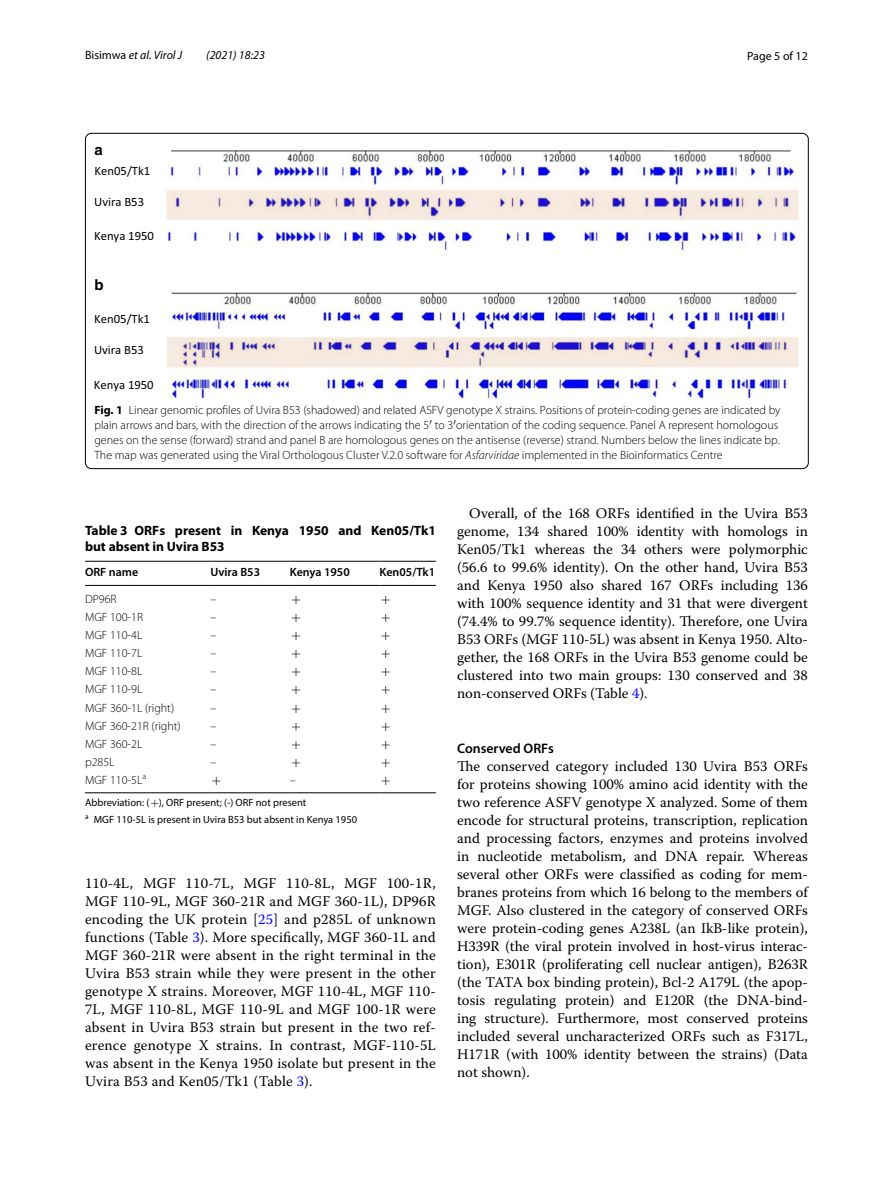
<style>
.page{position:relative;width:893px;height:1187px;background:#fff}
.page>*{position:absolute;margin:0;border:0;box-sizing:border-box;transform-origin:0 0}
.t1{font:700 15px "Helvetica";color:#000}
.t2{font:14.7px/18px "Warnock Pro";color:#000;text-align:justify}
.t3{font:600 13.8px "Myriad Pro";color:#000}
.t4{font:700 13.5px/16.5px "Myriad Pro";color:#000}
.t5{font:12.75px "Calibri";color:#000}
.t6{font:300 12px/15px "Myriad Pro";color:#000}
.t7{font:600 12px "Myriad Pro";color:#000}
.t8{font:italic 12px "Myriad Pro";color:#000}
.t9{font:12px "MTSY";color:#000}
.t10{font:12px "Myriad Pro";color:#000}
.t11{font:10.5px/17px "Myriad Pro";color:#000}
.s1{font-style:normal}
.s2{font-weight:700}
.s3{font-style:italic}
.s4{font-family:"MTSY"}
.s5{color:#00f}
</style>
<div class="page">
<img style="left:166px;top:150px;width:633px;height:249px">
<hr style="left:85px;top:561px;width:125px;height:1px;background:#000">
<hr style="left:85px;top:585px;width:125px;height:1px;background:#000">
<hr style="left:210px;top:561px;width:80px;height:1px;background:#000">
<hr style="left:210px;top:585px;width:80px;height:1px;background:#000">
<hr style="left:290px;top:561px;width:90px;height:1px;background:#000">
<hr style="left:290px;top:585px;width:90px;height:1px;background:#000">
<hr style="left:380px;top:561px;width:56px;height:1px;background:#000">
<hr style="left:380px;top:585px;width:56px;height:1px;background:#000">
<hr style="left:85px;top:792px;width:125px;height:1px;background:#000">
<hr style="left:210px;top:792px;width:80px;height:1px;background:#000">
<hr style="left:290px;top:792px;width:90px;height:1px;background:#000">
<hr style="left:380px;top:792px;width:56px;height:1px;background:#000">
<p class="t8" style="left:85px;top:48px;width:99px"><span class="s1">Bisimwa</span> et al. Virol J</p>
<p class="t8" style="left:206px;top:48px;width:60px">(2021) 18:23</p>
<p class="t10" style="left:747px;top:48px;width:62px">Page 5 of 12</p>
<p class="t1" style="left:95px;top:141px;width:10px">a</p>
<p class="t5" style="left:94px;top:162px;width:57px">Ken05/Tk1</p>
<p class="t5" style="left:94px;top:194px;width:51px">Uvira B53</p>
<p class="t5" style="left:94px;top:228px;width:61px">Kenya 1950</p>
<p class="t1" style="left:95px;top:275px;width:11px">b</p>
<p class="t5" style="left:94px;top:310px;width:57px">Ken05/Tk1</p>
<p class="t5" style="left:94px;top:342px;width:51px">Uvira B53</p>
<p class="t5" style="left:94px;top:376px;width:61px">Kenya 1950</p>
<p class="t6" style="left:94px;top:403px;width:688px"><span class="s2">Fig. 1</span> Linear genomic profiles of Uvira B53 (shadowed) and related ASFV genotype X strains. Positions of protein-coding genes are indicated by plain arrows and bars, with the direction of the arrows indicating the 5 to 3 orientation of the coding sequence. Panel A represent homologous genes on the sense (forward) strand and panel B are homologous genes on the antisense (reverse) strand. Numbers below the lines indicate bp.<br>The map was generated using the Viral Orthologous Cluster V.2.0 software for <span class="s3">Asfarviridae</span> implemented in the Bioinformatics Centre</p>
<p class="t4" style="left:85px;top:521px;width:352px">Table 3 ORFs present in Kenya 1950 and Ken05/Tk1 but absent in Uvira B53</p>
<p class="t7" style="left:85px;top:564px;width:55px">ORF name</p>
<p class="t7" style="left:210px;top:564px;width:51px">Uvira B53</p>
<p class="t7" style="left:290px;top:564px;width:61px">Kenya 1950</p>
<p class="t7" style="left:380px;top:564px;width:57px">Ken05/Tk1</p>
<p class="t6" style="left:85px;top:591px;width:33px">DP96R</p>
<p class="t6" style="left:210px;top:591px;width:7px">–</p>
<p class="t9" style="left:291px;top:591px;width:11px">+</p>
<p class="t9" style="left:381px;top:591px;width:11px">+</p>
<p class="t6" style="left:85px;top:609px;width:60px">MGF 100-1R</p>
<p class="t6" style="left:210px;top:609px;width:7px">–</p>
<p class="t9" style="left:291px;top:609px;width:11px">+</p>
<p class="t9" style="left:381px;top:609px;width:11px">+</p>
<p class="t6" style="left:85px;top:627px;width:59px">MGF 110-4L</p>
<p class="t6" style="left:210px;top:627px;width:7px">–</p>
<p class="t9" style="left:291px;top:627px;width:11px">+</p>
<p class="t9" style="left:381px;top:627px;width:11px">+</p>
<p class="t6" style="left:85px;top:645px;width:59px">MGF 110-7L</p>
<p class="t6" style="left:210px;top:645px;width:7px">–</p>
<p class="t9" style="left:291px;top:646px;width:11px">+</p>
<p class="t9" style="left:381px;top:646px;width:11px">+</p>
<p class="t6" style="left:85px;top:664px;width:59px">MGF 110-8L</p>
<p class="t6" style="left:210px;top:664px;width:7px">–</p>
<p class="t9" style="left:291px;top:664px;width:11px">+</p>
<p class="t9" style="left:381px;top:664px;width:11px">+</p>
<p class="t6" style="left:85px;top:682px;width:59px">MGF 110-9L</p>
<p class="t6" style="left:210px;top:682px;width:7px">–</p>
<p class="t9" style="left:291px;top:682px;width:11px">+</p>
<p class="t9" style="left:381px;top:682px;width:11px">+</p>
<p class="t6" style="left:85px;top:700px;width:91px">MGF 360-1L (right)</p>
<p class="t6" style="left:210px;top:700px;width:7px">–</p>
<p class="t9" style="left:291px;top:700px;width:11px">+</p>
<p class="t9" style="left:381px;top:700px;width:11px">+</p>
<p class="t6" style="left:85px;top:718px;width:97px">MGF 360-21R (right)</p>
<p class="t6" style="left:210px;top:718px;width:7px">–</p>
<p class="t9" style="left:291px;top:718px;width:11px">+</p>
<p class="t9" style="left:381px;top:718px;width:11px">+</p>
<p class="t6" style="left:85px;top:736px;width:59px">MGF 360-2L</p>
<p class="t6" style="left:210px;top:736px;width:7px">–</p>
<p class="t9" style="left:291px;top:736px;width:11px">+</p>
<p class="t9" style="left:381px;top:736px;width:11px">+</p>
<p class="t6" style="left:85px;top:754px;width:31px">p285L</p>
<p class="t6" style="left:210px;top:754px;width:7px">–</p>
<p class="t9" style="left:291px;top:754px;width:11px">+</p>
<p class="t9" style="left:381px;top:754px;width:11px">+</p>
<p class="t6" style="left:85px;top:772px;width:63px">MGF 110-5L<sup>a</sup></p>
<p class="t9" style="left:212px;top:773px;width:11px">+</p>
<p class="t6" style="left:290px;top:772px;width:7px">–</p>
<p class="t9" style="left:381px;top:773px;width:11px">+</p>
<p class="t11" style="left:85px;top:793px;width:274px">Abbreviation: (<span class="s4">+</span>), ORF present; (-) ORF not present<br><sup>a</sup> MGF 110-5L is present in Uvira B53 but absent in Kenya 1950</p>
<p class="t2" style="left:85px;top:874px;width:352px">110-4L, MGF 110-7L, MGF 110-8L, MGF 100-1R, MGF 110-9L, MGF 360-21R and MGF 360-1L), DP96R encoding the UK protein [<span class="s5">25</span>] and p285L of unknown functions (Table <span class="s5">3</span>). More specifically, MGF 360-1L and MGF 360-21R were absent in the right terminal in the Uvira B53 strain while they were present in the other genotype X strains. Moreover, MGF 110-4L, MGF 110- 7L, MGF 110-8L, MGF 110-9L and MGF 100-1R were absent in Uvira B53 strain but present in the two ref&shy;erence genotype X strains. In contrast, MGF-110-5L was absent in the Kenya 1950 isolate but present in the Uvira B53 and Ken05/Tk1 (Table <span class="s5">3</span>).</p>
<p class="t2" style="left:457px;top:504px;width:352px;text-indent:12px">Overall, of the 168 ORFs identified in the Uvira B53 genome, 134 shared 100% identity with homologs in Ken05/Tk1 whereas the 34 others were polymorphic (56.6 to 99.6% identity). On the other hand, Uvira B53 and Kenya 1950 also shared 167 ORFs including 136 with 100% sequence identity and 31 that were divergent (74.4% to 99.7% sequence identity). Therefore, one Uvira B53 ORFs (MGF 110-5L) was absent in Kenya 1950. Alto&shy;gether, the 168 ORFs in the Uvira B53 genome could be clustered into two main groups: 130 conserved and 38 non-conserved ORFs (Table <span class="s5">4</span>).</p>
<p class="t3" style="left:457px;top:739px;width:98px">Conserved ORFs</p>
<p class="t2" style="left:457px;top:756px;width:352px">The conserved category included 130 Uvira B53 ORFs for proteins showing 100% amino acid identity with the two reference ASFV genotype X analyzed. Some of them encode for structural proteins, transcription, replication and processing factors, enzymes and proteins involved in nucleotide metabolism, and DNA repair. Whereas several other ORFs were classified as coding for mem&shy;branes proteins from which 16 belong to the members of MGF. Also clustered in the category of conserved ORFs were protein-coding genes A238L (an IkB-like protein), H339R (the viral protein involved in host-virus interac&shy;tion), E301R (proliferating cell nuclear antigen), B263R (the TATA box binding protein), Bcl-2 A179L (the apop&shy;tosis regulating protein) and E120R (the DNA-bind&shy;ing structure). Furthermore, most conserved proteins included several uncharacterized ORFs such as F317L, H171R (with 100% identity between the strains) (Data not shown).</p>
</div>
